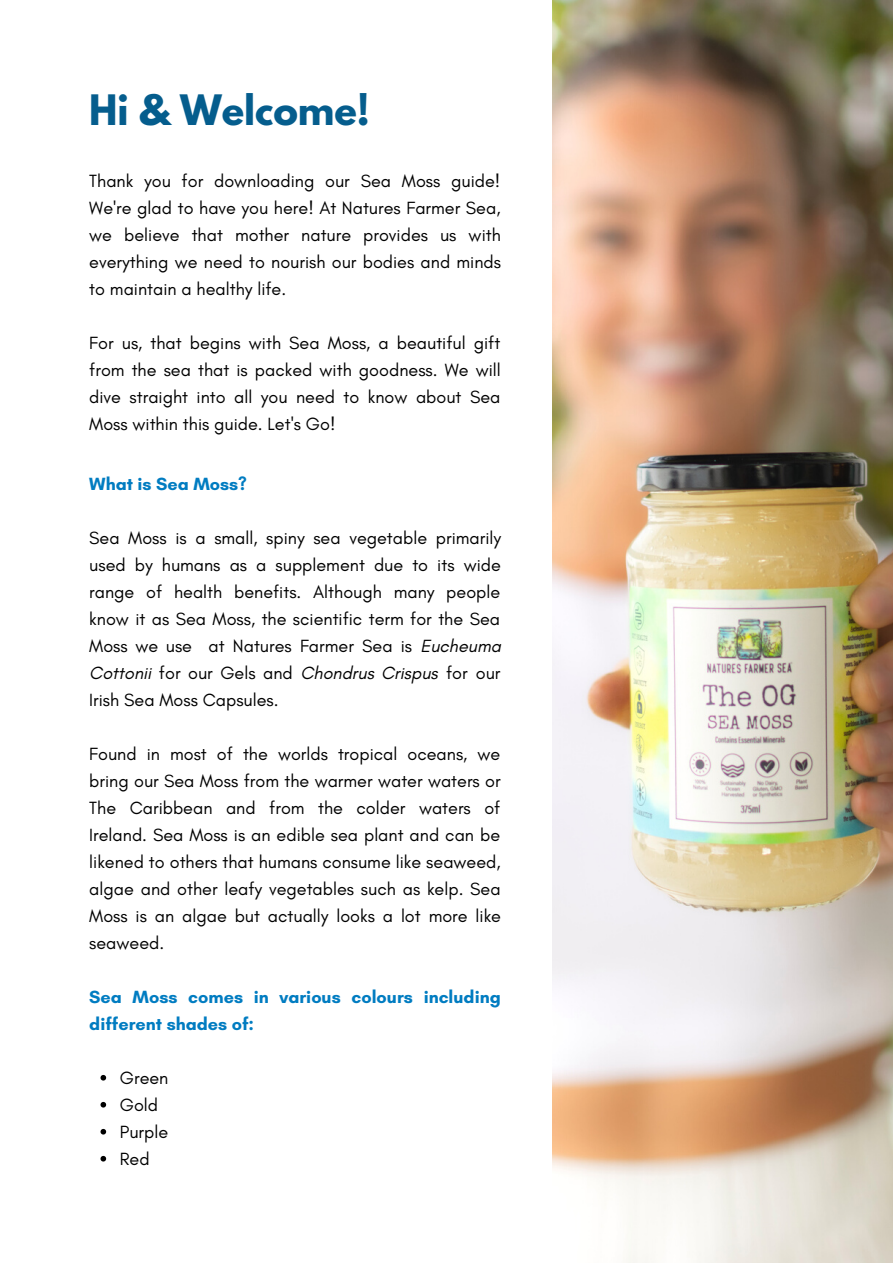
<style>
.page{position:relative;width:893px;height:1264px;background:#fff}
.page>*{position:absolute;margin:0;border:0;box-sizing:border-box;transform-origin:0 0}
.t1{font:700 37.2px "League Spartan";color:#055d8d}
.t2{font:18px/27px "Glacial Indifference";color:#000;text-align:justify}
.t3{font:700 18px/27px "Glacial Indifference";color:#007cc1}
.s1{font-style:italic}
</style>
<div class="page">
<img style="left:552px;top:0;width:340px;height:1262px">
<svg style="left:100px;top:1075px;width:6px;height:5px"></svg>
<svg style="left:100px;top:1101px;width:6px;height:6px"></svg>
<svg style="left:100px;top:1128px;width:6px;height:6px"></svg>
<svg style="left:100px;top:1155px;width:6px;height:6px"></svg>
<h1 class="t1" style="left:89px;top:92px;width:282px">Hi &amp; Welcome!</h1>
<p class="t2" style="left:89px;top:167px;width:413px">Thank you for downloading our Sea Moss guide!<br>We're glad to have you here! At Natures Farmer Sea, we believe that mother nature provides us with everything we need to nourish our bodies and minds to maintain a healthy life.</p>
<p class="t2" style="left:89px;top:329px;width:413px">For us, that begins with Sea Moss, a beautiful gift from the sea that is packed with goodness. We will dive straight into all you need to know about Sea Moss within this guide. Let's Go!</p>
<p class="t3" style="left:89px;top:470px;width:159px">What is Sea Moss?</p>
<p class="t2" style="left:89px;top:524px;width:413px">Sea Moss is a small, spiny sea vegetable primarily used by humans as a supplement due to its wide range of health benefits. Although many people know it as Sea Moss, the scientific term for the Sea Moss we use at Natures Farmer Sea is <span class="s1">Eucheuma Cottonii</span> for our Gels and <span class="s1">Chondrus Crispus</span> for our Irish Sea Moss Capsules.</p>
<p class="t2" style="left:89px;top:740px;width:413px">Found in most of the worlds tropical oceans, we bring our Sea Moss from the warmer water waters or The Caribbean and from the colder waters of Ireland. Sea Moss is an edible sea plant and can be likened to others that humans consume like seaweed, algae and other leafy vegetables such as kelp. Sea Moss is an algae but actually looks a lot more like seaweed.</p>
<p class="t3" style="left:89px;top:983px;width:413px">Sea Moss comes in various colours including different shades of:</p>
<p class="t2" style="left:120px;top:1064px;width:50px;text-align:left">Green<br>Gold<br>Purple<br>Red</p>
</div>
